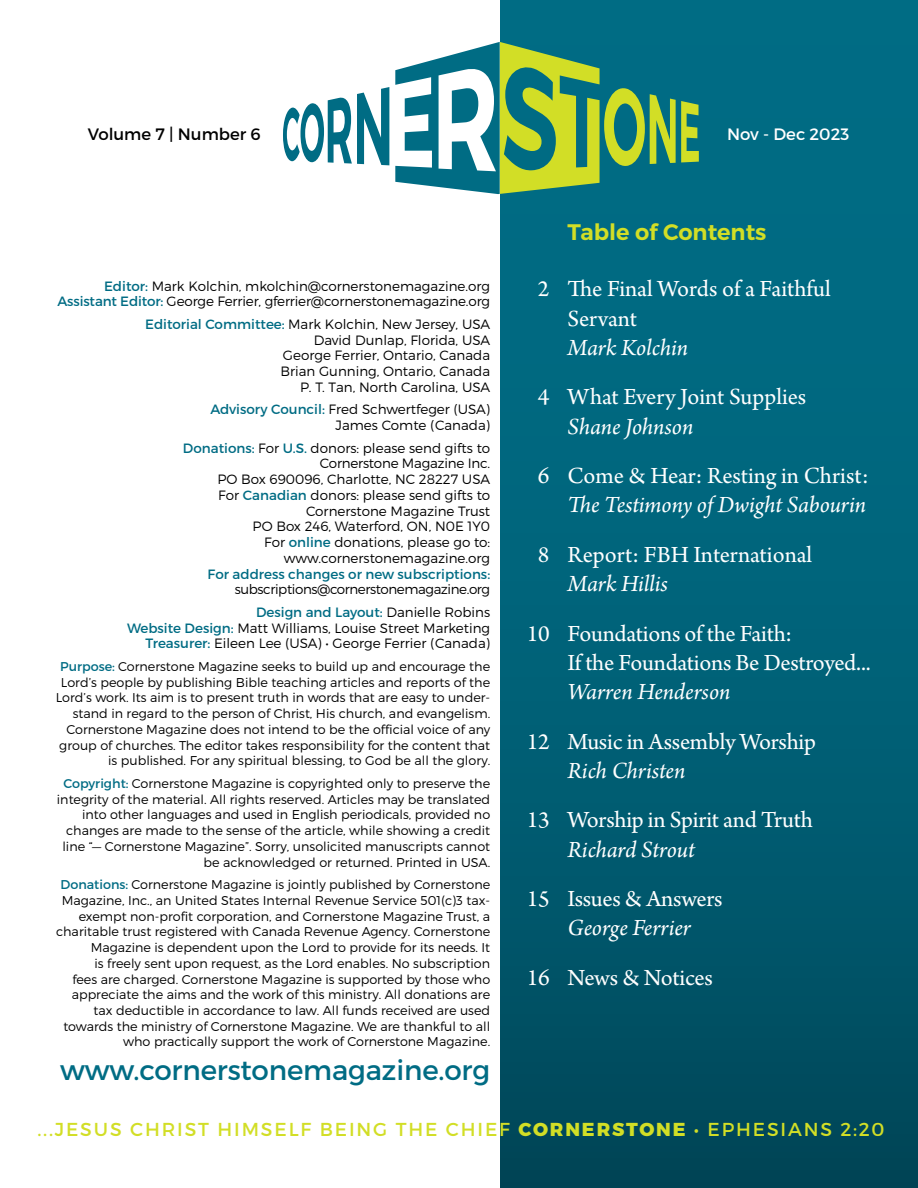
<style>
.page{position:relative;width:918px;height:1188px;background:#fff}
.page>*{position:absolute;margin:0;border:0;box-sizing:border-box;transform-origin:0 0}
.t1{font:27.75px "Montserrat";letter-spacing:-.005em;color:#006c84}
.t2{font:24.3px/29.2px "Arno Pro";letter-spacing:-.01em;color:#fff}
.t3{font:italic 24.3px "Arno Pro";letter-spacing:-.005em;color:#fff}
.t4{font:600 22.5px "Montserrat";color:#d2de26}
.t5{font:18.75px "Montserrat";letter-spacing:.1em;color:#d2de26}
.t6{font:16.5px "Montserrat";color:#000}
.t7{font:16.5px "Montserrat";color:#fff}
.t8{font:300 13.5px/15.8px "Montserrat";color:#000;text-align:right}
.t9{font:300 13.5px/22.5px "Montserrat";letter-spacing:-.03em;color:#000;text-align:right}
.t10{font:13.5px "Montserrat";color:#006c84}
.t11{font:300 12.75px/15.8px "Montserrat";color:#000;text-align:right}
.s1{font-weight:400;color:#006c84}
.s2{font-weight:800}
</style>
<div class="page">
<div style="left:501px;top:0;width:417px;height:1188px;background:linear-gradient(to bottom,#00738c,#004d5f)"></div>
<svg style="left:283px;top:87px;width:106px;height:78px"></svg>
<svg style="left:395px;top:42px;width:304px;height:152px"></svg>
<p class="t6" style="left:88px;top:124px;width:174px">Volume 7 | Number 6</p>
<p class="t7" style="left:727px;top:124px;width:124px">N ov - Dec 2023</p>
<p class="t8" style="left:57px;top:278px;width:434px"><span class="s1">Editor:</span> Mark Kolchin, mkolchin@cornerstonemagazine.org<br><span class="s1">Assistant Editor:</span> George Ferrier, gferrier@cornerstonemagazine.org</p>
<p class="t8" style="left:145px;top:316px;width:347px"><span class="s1">Editorial Committee:</span> Mark Kolchin, New Jersey, USA David Dunlap, Florida, USA<br>George Ferrier, Ontario, Canada<br>Brian Gunning, Ontario, Canada<br>P. T. Tan, North Carolina, USA</p>
<p class="t8" style="left:210px;top:401px;width:281px"><span class="s1">Advisory Council:</span> Fred Schwertfeger (USA)<br>James Comte (Canada)</p>
<p class="t8" style="left:183px;top:440px;width:309px"><span class="s1">Donations:</span> For <span class="s1">U.S.</span> donors: please send gifts to Cornerstone Magazine Inc.<br>PO Box 690096, Charlotte, NC 28227 USA<br>For <span class="s1">Canadian</span> donors: please send gifts to Cornerstone Magazine Trust<br>PO Box 246, Waterford, ON, N0E 1Y0<br>For <span class="s1">online</span> donations, please go to: www.cornerstonemagazine.org</p>
<p class="t10" style="left:208px;top:566px;width:284px">For address changes or new subscriptions:</p>
<p class="t9" style="left:235px;top:578px;width:257px">subscriptions@cornerstonemagazine.org<br><span class="s1">Design and Layout:</span> Danielle Robins</p>
<p class="t8" style="left:127px;top:620px;width:364px"><span class="s1">Website Design:</span> Matt Williams, Louise Street Marketing<br><span class="s1">Treasurer:</span> Eileen Lee (USA) • George Ferrier (Canada)</p>
<p class="t11" style="left:56px;top:658px;width:436px"><span class="s1">Purpose:</span> Cornerstone Magazine seeks to build up and encourage the Lord’s people by publishing Bible teaching articles and reports of the Lord’s work. Its aim is to present truth in words that are easy to under&shy;stand in regard to the person of Christ, His church, and evangelism.<br>Cornerstone Magazine does not intend to be the official voice of any group of churches. The editor takes responsibility for the content that is published. For any spiritual blessing, to God be all the glory.</p>
<p class="t11" style="left:57px;top:775px;width:435px"><span class="s1">Copyright:</span> Cornerstone Magazine is copyrighted only to preserve the integrity of the material. All rights reserved. Articles may be translated into other languages and used in English periodicals, provided no changes are made to the sense of the article, while showing a credit line “— Cornerstone Magazine”. Sorry, unsolicited manuscripts cannot be acknowledged or returned. Printed in USA.</p>
<p class="t11" style="left:56px;top:876px;width:436px"><span class="s1">Donations:</span> Cornerstone Magazine is jointly published by Cornerstone Magazine, Inc., an United States Internal Revenue Service 501(c)3 tax&shy;exempt non-profit corporation, and Cornerstone Magazine Trust, a charitable trust registered with Canada Revenue Agency. Cornerstone Magazine is dependent upon the Lord to provide for its needs. It<br>is freely sent upon request, as the Lord enables. No subscription<br>fees are charged. Cornerstone Magazine is supported by those who appreciate the aims and the work of this ministry. All donations are tax deductible in accordance to law. All funds received are used towards the ministry of Cornerstone Magazine. We are thankful to all who practically support the work of Cornerstone Magazine.</p>
<h1 class="t1" style="left:60px;top:1053px;width:431px">www.cornerstonemagazine.org</h1>
<h3 class="t4" style="left:567px;top:218px;width:201px">Table of Contents</h3>
<h2 class="t2" style="left:567px;top:276px;width:265px;text-indent:-30px">2 The Final Words of a Faithful<br>Servant</h2>
<h2 class="t3" style="left:567px;top:334px;width:122px">Mark Kolchin</h2>
<h2 class="t2" style="left:538px;top:384px;width:270px">4 What Every Joint Supplies</h2>
<h2 class="t3" style="left:567px;top:412px;width:127px">Shane Johnson</h2>
<h2 class="t2" style="left:538px;top:462px;width:332px">6 Come &amp; Hear: Resting in Christ:</h2>
<h2 class="t3" style="left:567px;top:491px;width:300px">The Testimony of Dwight Sabourin</h2>
<h2 class="t2" style="left:538px;top:541px;width:276px">8 Report: FBH International</h2>
<h2 class="t3" style="left:567px;top:570px;width:102px">Mark Hillis</h2>
<h2 class="t2" style="left:567px;top:620px;width:305px;text-indent:-41px">10 Foundations of the Faith:<br>If the Foundations Be Destroyed...</h2>
<h2 class="t3" style="left:567px;top:678px;width:165px">Warren Henderson</h2>
<h2 class="t2" style="left:527px;top:728px;width:291px">12 Music in Assembly Worship</h2>
<h2 class="t3" style="left:567px;top:757px;width:119px">Rich Christen</h2>
<h2 class="t2" style="left:527px;top:807px;width:288px">13 Worship in Spirit and Truth</h2>
<h2 class="t3" style="left:567px;top:835px;width:129px">Richard Strout</h2>
<h2 class="t2" style="left:527px;top:885px;width:197px">15 Issues &amp; Answers</h2>
<h2 class="t3" style="left:567px;top:914px;width:125px">George Ferrier</h2>
<h2 class="t2" style="left:527px;top:964px;width:188px">16 News &amp; Notices</h2>
<h3 class="t5" style="left:37px;top:1117px;width:634px">...Jesus Christ H imself being the Chief <span class="s2">CORNERSTONE</span></h3>
<h3 class="t5" style="left:694px;top:1117px;width:192px">• Ephesians 2:20</h3>
</div>
